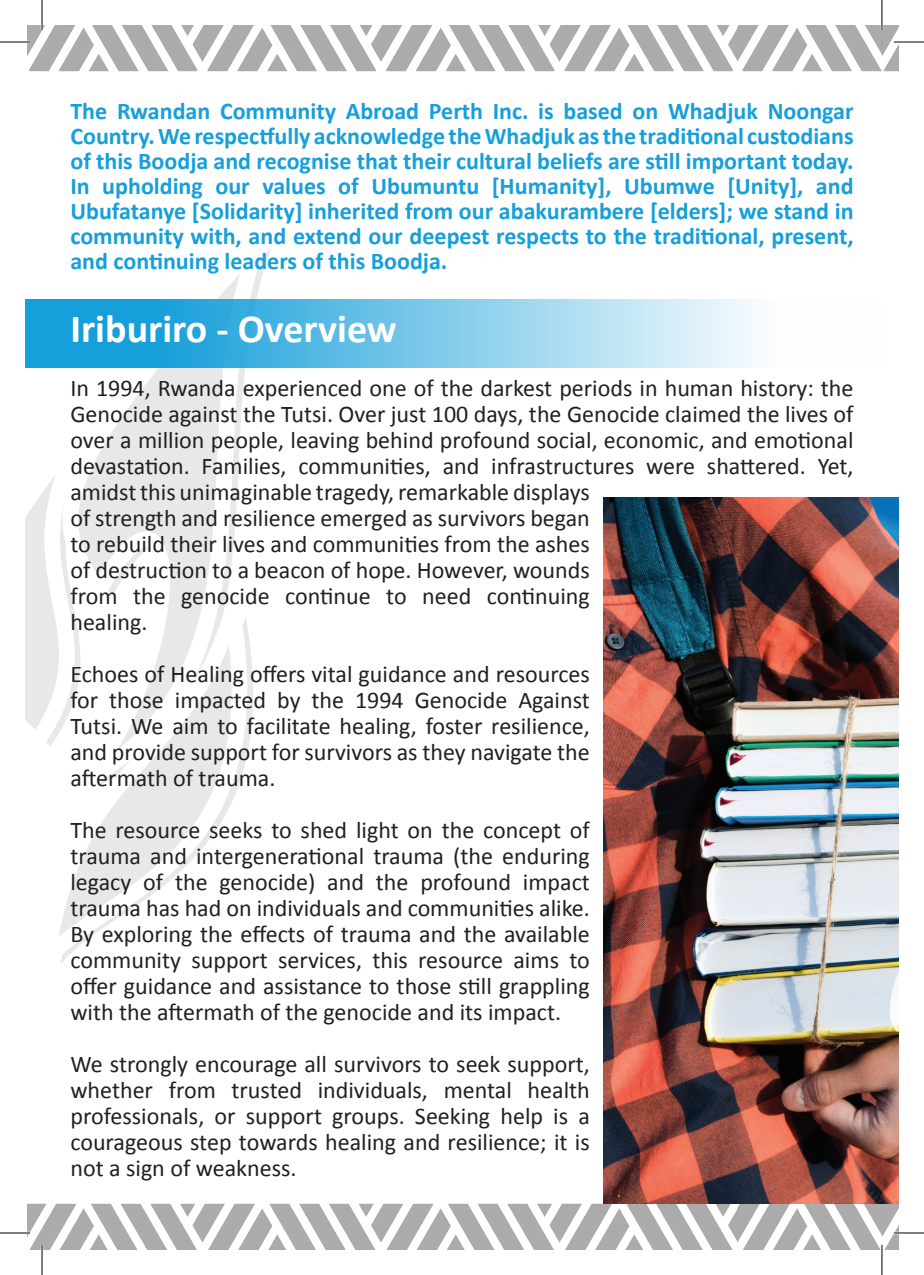
<style>
.page{position:relative;width:924px;height:1275px;background:#fff}
.page>*{position:absolute;margin:0;border:0;box-sizing:border-box;transform-origin:0 0}
.t1{font:700 40px "Calibri";color:#fff}
.t2{font:24px/26px "Calibri";color:#231f20;text-align:justify}
.t3{font:700 24px/25px "Calibri";color:#169fda;text-align:justify}
</style>
<div class="page">
<svg style="left:27px;top:25px;width:871px;height:46px"></svg>
<svg style="left:27px;top:1203px;width:871px;height:47px"></svg>
<svg style="left:240px;top:248px;width:31px;height:182px"></svg>
<svg style="left:61px;top:617px;width:192px;height:347px"></svg>
<svg style="left:89px;top:275px;width:151px;height:370px;fill:#e7e9e9"></svg>
<svg style="left:25px;top:474px;width:123px;height:272px"></svg>
<svg style="left:59px;top:645px;width:183px;height:292px"></svg>
<svg style="left:25px;top:299px;width:732px;height:69px;background:#70c3e7"></svg>
<img style="left:603px;top:497px;width:295px;height:706px">
<hr style="left:0;top:41px;width:30px;height:2px;background:#fff">
<hr style="left:893px;top:41px;width:30px;height:2px;background:#fff">
<hr style="left:0;top:1231px;width:30px;height:3px;background:#fff">
<hr style="left:893px;top:1231px;width:30px;height:3px;background:#fff">
<hr style="left:41px;top:0;width:2px;height:30px;background:#fff">
<hr style="left:41px;top:1245px;width:2px;height:30px;background:#fff">
<hr style="left:880px;top:0;width:2px;height:30px;background:#fff">
<hr style="left:880px;top:1245px;width:2px;height:30px;background:#fff">
<hr style="left:0;top:42px;width:30px;height:1px;background:#000">
<hr style="left:893px;top:42px;width:30px;height:1px;background:#000">
<hr style="left:0;top:1232px;width:30px;height:1px;background:#000">
<hr style="left:893px;top:1232px;width:30px;height:1px;background:#000">
<hr style="left:42px;top:0;width:1px;height:30px;background:#000">
<hr style="left:42px;top:1245px;width:1px;height:30px;background:#000">
<hr style="left:881px;top:0;width:1px;height:30px;background:#000">
<hr style="left:881px;top:1245px;width:1px;height:30px;background:#000">
<p class="t3" style="left:70px;top:99px;width:784px">The Rwandan Community Abroad Perth Inc. is based on Whadjuk Noongar Country. We respectfully acknowledge the Whadjuk as the traditional custodians of this Boodja and recognise that their cultural beliefs are still important today.<br>In upholding our values of Ubumuntu [Humanity], Ubumwe [Unity], and Ubufatanye [Solidarity] inherited from our abakurambere [elders]; we stand in community with, and extend our deepest respects to the traditional, present, and continuing leaders of this Boodja.</p>
<h1 class="t1" style="left:70px;top:303px;width:328px">Iriburiro - Overview</h1>
<p class="t2" style="left:70px;top:375px;width:784px;text-align:left">In 1994, Rwanda experienced one of the darkest periods in human history: the Genocide against the Tutsi. Over just 100 days, the Genocide claimed the lives of over a million people, leaving behind profound social, economic, and emotional devastation. Families, communities, and infrastructures were shattered. Yet, amidst this unimaginable tragedy, remarkable displays<br>of strength and resilience emerged as survivors began<br>to rebuild their lives and communities from the ashes<br>of destruction to a beacon of hope. However, wounds<br>from the genocide continue to need continuing<br>healing.</p>
<p class="t2" style="left:70px;top:661px;width:520px">Echoes of Healing offers vital guidance and resources for those impacted by the 1994 Genocide Against Tutsi. We aim to facilitate healing, foster resilience, and provide support for survivors as they navigate the aftermath of trauma.</p>
<p class="t2" style="left:70px;top:817px;width:520px">The resource seeks to shed light on the concept of trauma and intergenerational trauma (the enduring legacy of the genocide) and the profound impact trauma has had on individuals and communities alike.<br>By exploring the effects of trauma and the available community support services, this resource aims to offer guidance and assistance to those still grappling with the aftermath of the genocide and its impact.</p>
<p class="t2" style="left:70px;top:1051px;width:520px">We strongly encourage all survivors to seek support, whether from trusted individuals, mental health professionals, or support groups. Seeking help is a courageous step towards healing and resilience; it is not a sign of weakness.</p>
</div>
